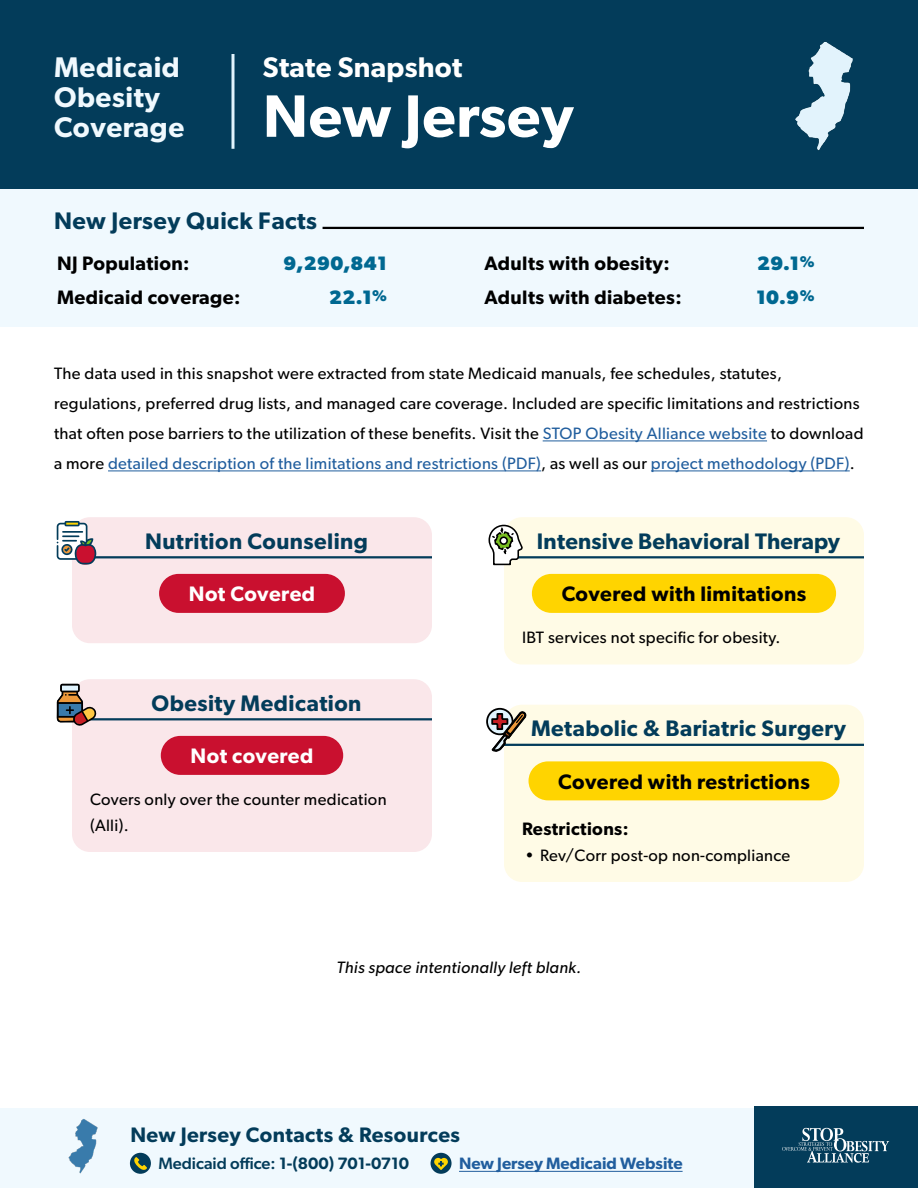
<style>
.page{position:relative;width:918px;height:1188px;background:#fff}
.page>*{position:absolute;margin:0;border:0;box-sizing:border-box;transform-origin:0 0}
.t1{font:600 60px "Gibson";letter-spacing:.01em;color:#fff}
.t2{font:600 28.5px/30px "Gibson";letter-spacing:.02em;color:#f0f9fe}
.t3{font:600 28.5px "Gibson";letter-spacing:.01em;color:#fff}
.QUick_Facts_Header{font:600 24px "Gibson";letter-spacing:.02em;color:#033c5a}
.YL_PC_Header{font:600 22.5px "Gibson";letter-spacing:.01em;color:#033c5a}
.Not_Covered_Header{font:600 22.5px "Gibson";letter-spacing:.02em;color:#033c5a}
.YL_PC-_Inline_Button{font:600 21px "Gibson";letter-spacing:.02em;color:#000}
.Contact_Header{font:600 21px "Gibson";letter-spacing:.02em;color:#033c5a}
.Not_Covered-_Inline_Button{font:600 21px "Gibson";letter-spacing:.02em;color:#fff}
.t4{font:600 19.5px "Gibson";letter-spacing:.02em;color:#000}
.t5{font:700 19.5px "Gibson";letter-spacing:.02em;color:#006891}
.YL_PC_Rest_Lim{font:600 18px "Gibson";letter-spacing:.02em;color:#000}
.YL_PC_Body{font:16.5px/30px "Gibson";letter-spacing:.02em;color:#000}
.t6{font:italic 16.5px "Gibson";letter-spacing:.02em;color:#000}
.t7{font:500 16.5px "Gibson";color:#033c5a}
.t8{font:600 16.5px "Gibson";color:#215e9e}
.s1{color:#215e9e}
.s2{font-weight:600}
</style>
<div class="page">
<div style="left:0;top:0;width:918px;height:192px;background:#033c5a"></div>
<hr style="left:231px;top:54px;width:3px;height:95px;background:#e1f4fe">
<div style="left:0;top:189px;width:918px;height:138px;background:#f0f9fe"></div>
<hr style="left:54px;top:227px;width:810px;height:2px;background:#000">
<div style="left:54px;top:225px;width:269px;height:7px;background:#f0f9fe"></div>
<div style="left:72px;top:517px;width:360px;height:126px;background:#fae7ea;border-radius:18px"></div>
<hr style="left:72px;top:556px;width:360px;height:2px;background:#033c5a">
<div style="left:159px;top:574px;width:186px;height:39px;background:#c9102f;border-radius:20px"></div>
<div style="left:72px;top:679px;width:360px;height:126px;background:#fae7ea;border-radius:18px"></div>
<hr style="left:72px;top:718px;width:360px;height:2px;background:#033c5a">
<div style="left:161px;top:736px;width:182px;height:39px;background:#c9102f;border-radius:19px"></div>
<div style="left:72px;top:791px;width:360px;height:61px;background:#fae7ea"></div>
<svg style="left:57px;top:521px;width:39px;height:43px"></svg>
<svg style="left:57px;top:684px;width:40px;height:42px"></svg>
<div style="left:504px;top:517px;width:360px;height:126px;background:#fffbe6;border-radius:18px"></div>
<hr style="left:504px;top:556px;width:360px;height:2px;background:#033c5a">
<div style="left:532px;top:574px;width:304px;height:39px;background:#ffd400;border-radius:20px"></div>
<div style="left:504px;top:629px;width:360px;height:35px;background:#fffbe6"></div>
<div style="left:504px;top:705px;width:360px;height:126px;background:#fffbe6;border-radius:18px"></div>
<hr style="left:504px;top:744px;width:360px;height:2px;background:#033c5a">
<div style="left:529px;top:761px;width:310px;height:39px;background:#ffd400;border-radius:20px"></div>
<div style="left:504px;top:817px;width:360px;height:65px;background:#fffbe6"></div>
<svg style="left:488px;top:525px;width:36px;height:40px"></svg>
<div style="left:500px;top:537px;width:7px;height:7px;background:#fff;border-radius:50%"></div>
<div style="left:499px;top:536px;width:9px;height:9px;border:2px solid #000;border-radius:50%"></div>
<svg style="left:487px;top:709px;width:26px;height:25px"></svg>
<div style="left:486px;top:708px;width:27px;height:27px;border:2px solid #000;border-radius:50%"></div>
<svg style="left:490px;top:712px;width:36px;height:39px"></svg>
<div style="left:0;top:1108px;width:754px;height:56px;background:#f0f9fe"></div>
<div style="left:0;top:1138px;width:754px;height:50px;background:#f0f9fe"></div>
<hr style="left:459px;top:1171px;width:224px;height:1px;background:#215e9e">
<img style="left:68px;top:1119px;width:30px;height:55px">
<div style="left:130px;top:1153px;width:21px;height:21px;background:#033c5a;border-radius:50%"></div>
<svg style="left:134px;top:1157px;width:13px;height:13px"></svg>
<div style="left:431px;top:1153px;width:21px;height:21px;background:#033c5a;border-radius:50%"></div>
<svg style="left:434px;top:1157px;width:14px;height:13px"></svg>
<div style="left:754px;top:1106px;width:164px;height:82px;background:#033c5a"></div>
<svg style="left:782px;top:1128px;width:107px;height:35px"></svg>
<img style="left:795px;top:42px;width:58px;height:109px">
<hr style="left:543px;top:441px;width:224px;height:1px;background:#215e9e">
<hr style="left:108px;top:471px;width:433px;height:1px;background:#215e9e">
<hr style="left:651px;top:471px;width:199px;height:1px;background:#215e9e">
<h1 class="t2" style="left:54px;top:51px;width:132px">Medicaid<br>Obesity<br>Coverage</h1>
<h1 class="t3" style="left:263px;top:50px;width:201px">State Snapshot</h1>
<h1 class="t1" style="left:263px;top:80px;width:312px">New Jersey</h1>
<h2 class="QUick_Facts_Header" style="left:54px;top:206px;width:265px">New Jersey Quick Facts</h2>
<p class="t4" style="left:57px;top:251px;width:134px">NJ Population:</p>
<p class="t5" style="left:284px;top:251px;width:105px">9,290,841</p>
<p class="t4" style="left:57px;top:286px;width:185px">Medicaid coverage:</p>
<p class="t5" style="left:329px;top:286px;width:59px">22.1<sup>%</sup></p>
<p class="t4" style="left:484px;top:251px;width:187px">Adults with obesity:</p>
<p class="t5" style="left:757px;top:251px;width:59px">29.1<sup>%</sup></p>
<p class="t4" style="left:484px;top:286px;width:199px">Adults with diabetes:</p>
<p class="t5" style="left:756px;top:286px;width:60px">10.9<sup>%</sup></p>
<p class="YL_PC_Body" style="left:54px;top:358px;width:811px">The data used in this snapshot were extracted from state Medicaid manuals, fee schedules, statutes, regulations, preferred drug lists, and managed care coverage. Included are specific limitations and restrictions that often pose barriers to the utilization of these benefits. Visit the <span class="s1">STOP Obesity Alliance website</span> to download a more <span class="s1">detailed description of the limitations and restrictions (PDF)</span>, as well as our <span class="s1">project methodology (PDF)</span>.</p>
<h2 class="Not_Covered_Header" style="left:145px;top:527px;width:224px">Nutrition Counseling</h2>
<h3 class="Not_Covered-_Inline_Button" style="left:189px;top:581px;width:128px">Not Covered</h3>
<h2 class="Not_Covered_Header" style="left:152px;top:689px;width:211px">Obesity Medication</h2>
<h3 class="Not_Covered-_Inline_Button" style="left:191px;top:743px;width:124px">Not covered</h3>
<p class="YL_PC_Body" style="left:90px;top:787px;width:298px;line-height:25.5px">Covers only over the counter medication (Alli).</p>
<h2 class="YL_PC_Header" style="left:537px;top:527px;width:305px">Intensive Behavioral Therapy</h2>
<h3 class="YL_PC-_Inline_Button" style="left:562px;top:581px;width:246px">Covered with limitations</h3>
<p class="YL_PC_Body" style="left:522px;top:622px;width:260px">IBT services not specific for obesity.</p>
<h2 class="YL_PC_Header" style="left:531px;top:715px;width:316px">Metabolic &amp; Bariatric Surgery</h2>
<h3 class="YL_PC-_Inline_Button" style="left:558px;top:769px;width:253px">Covered with restrictions</h3>
<p class="YL_PC_Rest_Lim" style="left:522px;top:818px;width:108px">Restrictions:</p>
<p class="YL_PC_Body" style="left:525px;top:840px;width:267px">• Rev/Corr post-op non-compliance</p>
<p class="t6" style="left:337px;top:957px;width:246px">This space intentionally left blank.</p>
<h2 class="Contact_Header" style="left:130px;top:1122px;width:331px">New Jersey Contacts &amp; Resources</h2>
<p class="t7" style="left:158px;top:1154px;width:252px">Medicaid office: <span class="s2">1-(800) 701-0710</span></p>
<p class="t8" style="left:459px;top:1154px;width:225px">New Jersey Medicaid Website</p>
</div>
